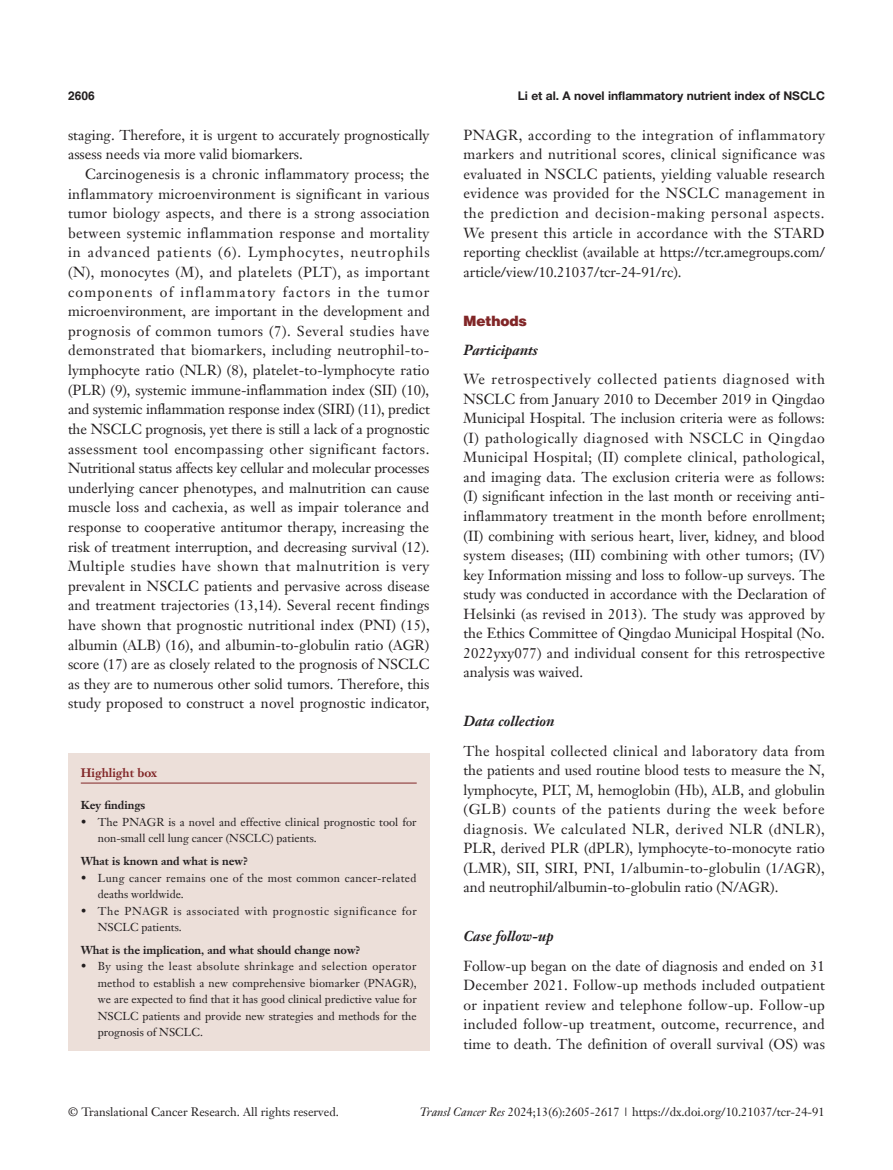
<style>
.page{position:relative;width:893px;height:1170px;background:#fff}
.page>*{position:absolute;margin:0;border:0;box-sizing:border-box;transform-origin:0 0}
.t1{font:14.25px/19.5px "Janson Text LT";color:#231f20;text-align:justify}
._2ji-6_5{font:italic 700 14.25px "Janson Text LT";color:#231f20}
._2ji-zhengti{font:italic 700 14.25px "Janson Text LT";color:#231f20}
._1ji-6_5{font:900 14.25px "Helvetica";color:#812627}
.t2{font:12px "Janson Text LT";color:#231f20}
.t3{font:700 12px "Helvetica Neue LT Pro";color:#231f20}
.Cite{font:700 12px "Janson Text LT";color:#812627}
.t4{font:700 12px "Helvetica";color:#231f20}
.box-zhengwen{font:11.25px/16.5px "Janson Text LT";letter-spacing:.01em;color:#231f20}
.box-biaoti-1_5mm{font:700 11.25px "Janson Text LT";color:#231f20}
.box-zhengwen-2{font:11.25px/16.5px "Janson Text LT";letter-spacing:.03em;color:#231f20}
.box-zhengwen-3{font:11.25px/16.5px "Janson Text LT";letter-spacing:.055em;color:#231f20}
.box-biaoti{font:700 11.25px "Janson Text LT";color:#231f20}
.s1{font-style:italic}
</style>
<div class="page">
<div style="left:68px;top:753px;width:361px;height:297px;background:#ecdfd9"></div>
<hr style="left:81px;top:782px;width:336px;height:1px;background:#812627">
<p class="t4" style="left:68px;top:88px;width:28px">2606</p>
<p class="t3" style="left:518px;top:88px;width:309px">Li et al. A novel inflammatory nutrient index of NSCLC</p>
<p class="t1" style="left:68px;top:125px;width:363px">staging. Therefore, it is urgent to accurately prognostically assess needs via more valid biomarkers.</p>
<p class="t1" style="left:68px;top:164px;width:363px;text-indent:17px">Carcinogenesis is a chronic inflammatory process; the inflammatory microenvironment is significant in various tumor biology aspects, and there is a strong association between systemic inflammation response and mortality in advanced patients (6). Lymphocytes, neutrophils (N), monocytes (M), and platelets (PLT), as important components of inflammatory factors in the tumor microenvironment, are important in the development and prognosis of common tumors (7). Several studies have demonstrated that biomarkers, including neutrophil-to&shy;lymphocyte ratio (NLR) (8), platelet-to-lymphocyte ratio (PLR) (9), systemic immune-inflammation index (SII) (10), and systemic inflammation response index (SIRI) (11), predict the NSCLC prognosis, yet there is still a lack of a prognostic assessment tool encompassing other significant factors.<br>Nutritional status affects key cellular and molecular processes underlying cancer phenotypes, and malnutrition can cause muscle loss and cachexia, as well as impair tolerance and response to cooperative antitumor therapy, increasing the risk of treatment interruption, and decreasing survival (12).<br>Multiple studies have shown that malnutrition is very prevalent in NSCLC patients and pervasive across disease and treatment trajectories (13,14). Several recent findings have shown that prognostic nutritional index (PNI) (15), albumin (ALB) (16), and albumin-to-globulin ratio (AGR) score (17) are as closely related to the prognosis of NSCLC as they are to numerous other solid tumors. Therefore, this study proposed to construct a novel prognostic indicator,</p>
<p class="Cite" style="left:81px;top:764px;width:78px">Highlight box</p>
<p class="box-biaoti" style="left:81px;top:797px;width:66px">Key findings</p>
<p class="box-zhengwen" style="left:98px;top:813px;width:320px;text-indent:-17px">• The PNAGR is a novel and effective clinical prognostic tool for non-small cell lung cancer (NSCLC) patients.</p>
<p class="box-biaoti-1_5mm" style="left:81px;top:853px;width:169px">What is known and what is new?</p>
<p class="box-zhengwen-2" style="left:98px;top:869px;width:320px;text-indent:-17px">• Lung cancer remains one of the most common cancer-related deaths worldwide.</p>
<p class="box-zhengwen-3" style="left:98px;top:902px;width:321px;text-indent:-17px">• The PNAGR is associated with prognostic significance for<br>NSCLC patients.</p>
<p class="box-biaoti-1_5mm" style="left:81px;top:942px;width:281px">What is the implication, and what should change now?</p>
<p class="box-zhengwen" style="left:98px;top:958px;width:320px;text-align:justify;text-indent:-17px">• By using the least absolute shrinkage and selection operator method to establish a new comprehensive biomarker (PNAGR), we are expected to find that it has good clinical predictive value for NSCLC patients and provide new strategies and methods for the prognosis of NSCLC.</p>
<p class="t1" style="left:463px;top:125px;width:363px">PNAGR, according to the integration of inflammatory markers and nutritional scores, clinical significance was evaluated in NSCLC patients, yielding valuable research evidence was provided for the NSCLC management in the prediction and decision-making personal aspects.<br>We present this article in accordance with the STARD reporting checklist (available at https://tcr.amegroups.com/ article/view/10.21037/tcr-24-91/rc).</p>
<p class="_1ji-6_5" style="left:463px;top:311px;width:65px">Methods</p>
<p class="_2ji-zhengti" style="left:463px;top:341px;width:76px">Participants</p>
<p class="t1" style="left:463px;top:369px;width:363px">We retrospectively collected patients diagnosed with NSCLC from January 2010 to December 2019 in Qingdao Municipal Hospital. The inclusion criteria were as follows: (I) pathologically diagnosed with NSCLC in Qingdao Municipal Hospital; (II) complete clinical, pathological, and imaging data. The exclusion criteria were as follows: (I) significant infection in the last month or receiving anti&shy;inflammatory treatment in the month before enrollment; (II) combining with serious heart, liver, kidney, and blood system diseases; (III) combining with other tumors; (IV) key Information missing and loss to follow-up surveys. The study was conducted in accordance with the Declaration of Helsinki (as revised in 2013). The study was approved by the Ethics Committee of Qingdao Municipal Hospital (No.<br>2022yxy077) and individual consent for this retrospective analysis was waived.</p>
<p class="_2ji-6_5" style="left:463px;top:712px;width:93px">Data collection</p>
<p class="t1" style="left:463px;top:740px;width:363px">The hospital collected clinical and laboratory data from the patients and used routine blood tests to measure the N, lymphocyte, PLT, M, hemoglobin (Hb), ALB, and globulin (GLB) counts of the patients during the week before diagnosis. We calculated NLR, derived NLR (dNLR), PLR, derived PLR (dPLR), lymphocyte-to-monocyte ratio (LMR), SII, SIRI, PNI, 1/albumin-to-globulin (1/AGR), and neutrophil/albumin-to-globulin ratio (N/AGR).</p>
<p class="_2ji-6_5" style="left:463px;top:927px;width:91px">Case follow-up</p>
<p class="t1" style="left:463px;top:955px;width:363px">Follow-up began on the date of diagnosis and ended on 31<br>December 2021. Follow-up methods included outpatient or inpatient review and telephone follow-up. Follow-up included follow-up treatment, outcome, recurrence, and time to death. The definition of overall survival (OS) was</p>
<p class="t2" style="left:68px;top:1104px;width:272px">© Translational Cancer Research. All rights reserved.</p>
<p class="t2" style="left:420px;top:1104px;width:406px"><span class="s1">Transl Cancer Res</span> 2024;13(6):2605-2617 | https://dx.doi.org/10.21037/tcr-24-91</p>
</div>
